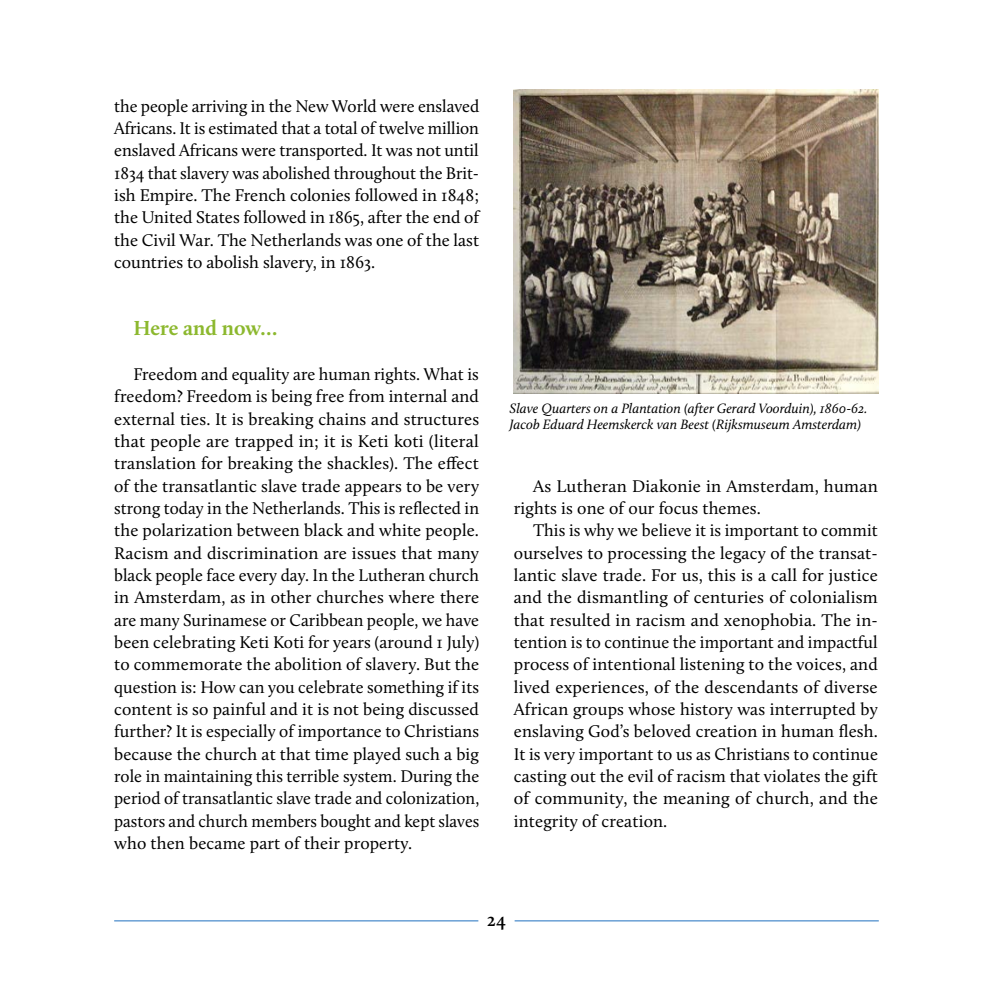
<style>
.page{position:relative;width:993px;height:993px;background:#fff}
.page>*{position:absolute;margin:0;border:0;box-sizing:border-box;transform-origin:0 0}
.t1{font:700 21px "Calluna";color:#8cb82e}
.t2{font:600 19.25px "Calluna";color:#000}
.t3{font:17.5px/22.4px "Calluna";letter-spacing:.01em;color:#000;text-align:justify}
.t4{font:italic 14px/16.8px "Calluna";color:#000}
</style>
<div class="page">
<hr style="left:114px;top:919px;width:364px;height:2px;background:#5592ce">
<hr style="left:514px;top:919px;width:364px;height:2px;background:#5592ce">
<img style="left:513px;top:89px;width:365px;height:304px">
<p class="t3" style="left:114px;top:94px;width:366px">the people arriving in the New World were enslaved Africans. It is estimated that a total of twelve million enslaved Africans were transported. It was not until 1834 that slavery was abolished throughout the Brit&shy;ish Empire. The French colonies followed in 1848; the United States followed in 1865, after the end of the Civil War. The Netherlands was one of the last countries to abolish slavery, in 1863.</p>
<p class="t1" style="left:133px;top:315px;width:145px">Here and now…</p>
<p class="t3" style="left:114px;top:362px;width:366px;text-indent:19px">Freedom and equality are human rights. What is freedom? Freedom is being free from internal and external ties. It is breaking chains and structures that people are trapped in; it is Keti koti (literal translation for breaking the shackles). The effect of the transatlantic slave trade appears to be very strong today in the Netherlands. This is reflected in the polarization between black and white people.<br>Racism and discrimination are issues that many black people face every day. In the Lutheran church in Amsterdam, as in other churches where there are many Surinamese or Caribbean people, we have been celebrating Keti Koti for years (around 1 July) to commemorate the abolition of slavery. But the question is: How can you celebrate something if its content is so painful and it is not being discussed further? It is especially of importance to Christians because the church at that time played such a big role in maintaining this terrible system. During the period of transatlantic slave trade and colonization, pastors and church members bought and kept slaves who then became part of their property.</p>
<p class="t4" style="left:509px;top:399px;width:359px">Slave Quarters on a Plantation (after Gerard Voorduin), 1860-62.<br>Jacob Eduard Heemskerck van Beest (Rijksmuseum Amsterdam)</p>
<p class="t3" style="left:513px;top:474px;width:365px;text-indent:19px">As Lutheran Diakonie in Amsterdam, human rights is one of our focus themes.</p>
<p class="t3" style="left:513px;top:519px;width:365px;text-indent:19px">This is why we believe it is important to commit ourselves to processing the legacy of the transat&shy;lantic slave trade. For us, this is a call for justice and the dismantling of centuries of colonialism that resulted in racism and xenophobia. The in&shy;tention is to continue the important and impactful process of intentional listening to the voices, and lived experiences, of the descendants of diverse African groups whose history was interrupted by enslaving God’s beloved creation in human flesh.<br>It is very important to us as Christians to continue casting out the evil of racism that violates the gift of community, the meaning of church, and the integrity of creation.</p>
<p class="t2" style="left:486px;top:907px;width:21px">24</p>
</div>
